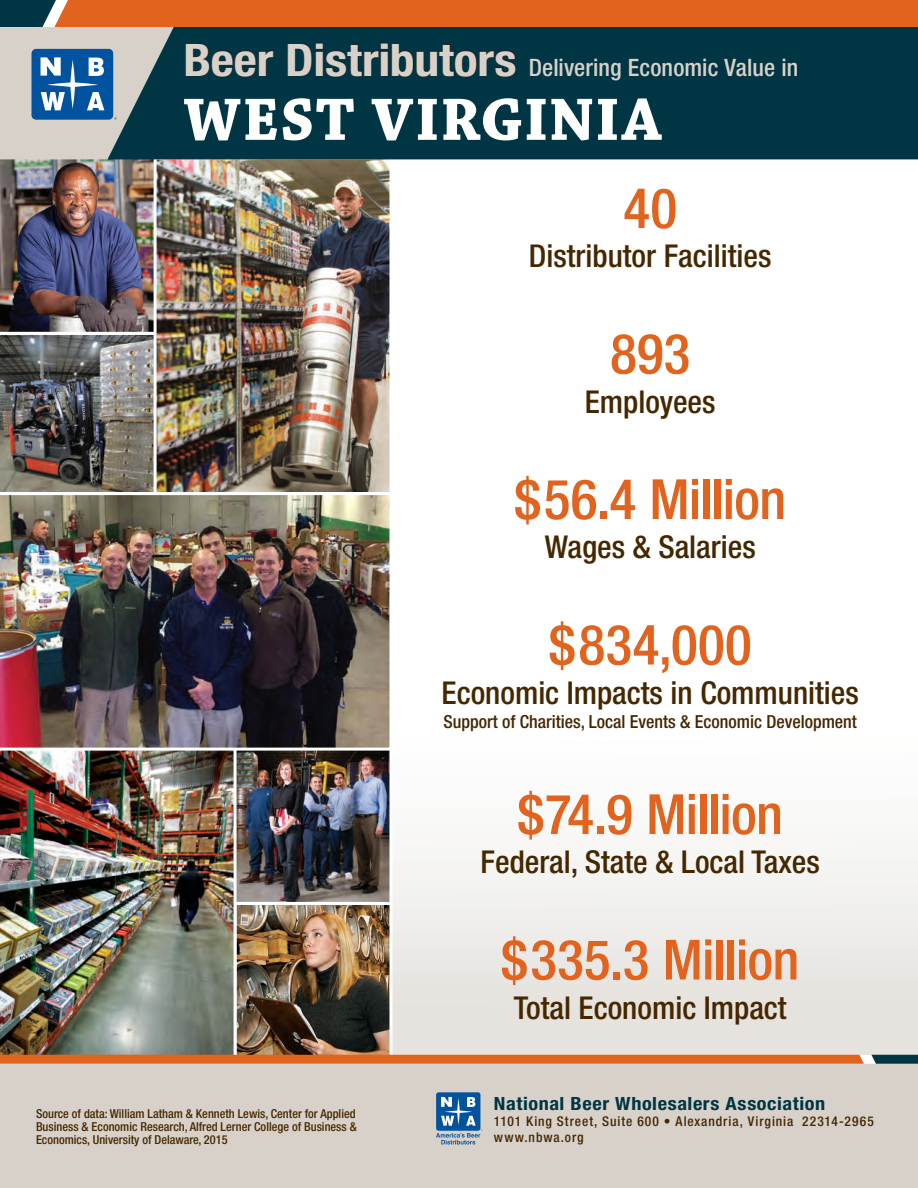
<style>
.page{position:relative;width:918px;height:1188px;background:#fff}
.page>*{position:absolute;margin:0;border:0;box-sizing:border-box;transform-origin:0 0}
.t1{font:700 63px "Chaparral Pro";letter-spacing:.02em;color:#fff}
.t2{font:500 condensed 55.5px "Helvetica Neue";letter-spacing:-.01em;color:#e1631e}
.t3{font:500 condensed 31.5px "Helvetica Neue";color:#452700}
.t4{font:500 condensed 24px "Helvetica Neue";letter-spacing:.005em;color:#d7d1ca}
.t5{font:700 condensed 18.15px "Helvetica Neue";letter-spacing:.03em;color:#003543;scale:1.11 1}
.t6{font:500 condensed 18px "Helvetica Neue";color:#452700}
.t7{font:500 condensed 13.5px/16.2px "Helvetica Neue";letter-spacing:.07em;color:#452700}
.t8{font:500 condensed 12.3px/13.5px "Helvetica Neue";color:#452700;text-align:justify}
.s1{font-weight:700;font-size:44.85px}
</style>
<div class="page">
<svg style="left:864px;top:849px;width:54px;height:206px"></svg>
<div style="left:0;top:1064px;width:918px;height:124px;background:#d7d1ca"></div>
<div style="left:436px;top:1092px;width:44px;height:39px;background:#0153a0;border-radius:3px"></div>
<svg style="left:436px;top:1097px;width:46px;height:47px"></svg>
<img style="left:0;top:497px;width:390px;height:243px">
<img style="left:0;top:0;width:918px;height:497px">
<img style="left:0;top:740px;width:864px;height:324px">
<svg style="left:871px;top:1055px;width:47px;height:9px"></svg>
<h3 class="t4" style="left:184px;top:53px;width:616px"><span class="s1">Beer Distributors</span> Delivering Economic Value in</h3>
<h1 class="t1" style="left:184px;top:83px;width:480px">WEST VIRGINIA</h1>
<h2 class="t2" style="left:623px;top:175px;width:55px">40</h2>
<h3 class="t3" style="left:529px;top:237px;width:244px">Distributor Facilities</h3>
<h2 class="t2" style="left:610px;top:321px;width:82px">893</h2>
<h3 class="t3" style="left:585px;top:383px;width:132px">Employees</h3>
<h2 class="t2" style="left:514px;top:466px;width:273px">$56.4 Million</h2>
<h3 class="t3" style="left:545px;top:528px;width:213px">Wages &amp; Salaries</h3>
<h2 class="t2" style="left:549px;top:612px;width:204px">$834,000</h2>
<h3 class="t3" style="left:442px;top:674px;width:419px">Economic Impacts in Communities</h3>
<h3 class="t6" style="left:444px;top:710px;width:415px">Support of Charities, Local Events &amp; Economic Development</h3>
<h2 class="t2" style="left:517px;top:781px;width:267px">$74.9 Million</h2>
<h3 class="t3" style="left:481px;top:843px;width:341px">Federal, State &amp; Local Taxes</h3>
<p class="t8" style="left:36px;top:1106px;width:322px">Source of data: William Latham &amp; Kenneth Lewis, Center for Applied Business &amp; Economic Research, Alfred Lerner College of Business &amp; Economics, University of Delaware, 2015</p>
<h2 class="t2" style="left:501px;top:927px;width:300px">$335.3 Million</h2>
<h3 class="t3" style="left:514px;top:989px;width:274px">Total Economic Impact</h3>
<h3 class="t5" style="left:494px;top:1092px;width:300px">National Beer Wholesalers Association</h3>
<p class="t7" style="left:494px;top:1113px;width:381px">1101 King Street, Suite 600 • Alexandria, Virginia 22314-2965 www.nbwa.org</p>
</div>
